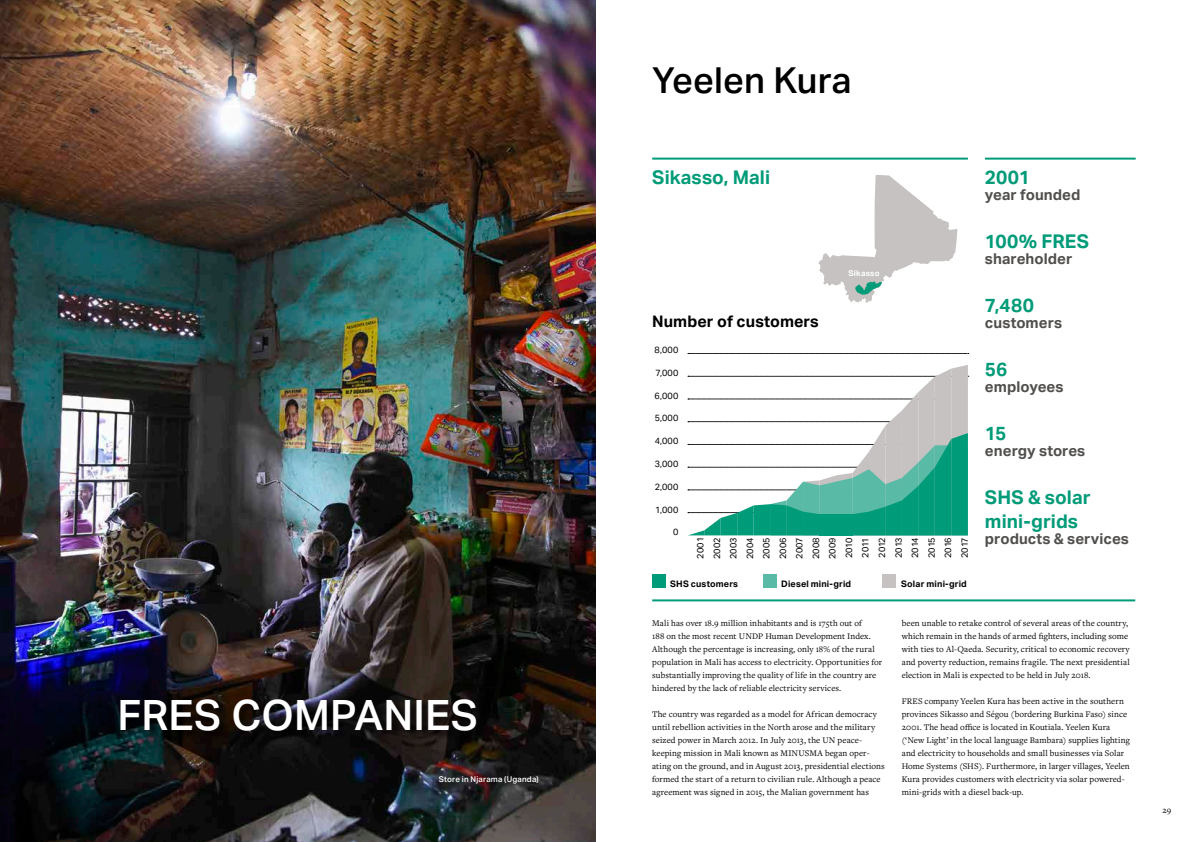
<style>
.page{position:relative;width:1191px;height:842px;background:#fff}
.page>*{position:absolute;margin:0;border:0;box-sizing:border-box;transform-origin:0 0}
.t1{font:500 42px "Aktiv Grotesk";letter-spacing:.005em;color:#fff}
.t2{font:500 36px "Aktiv Grotesk";color:#000}
.t3{font:700 19px/24px "Aktiv Grotesk";letter-spacing:.005em;color:#009b78}
.t4{font:700 16px "Aktiv Grotesk";letter-spacing:.005em;color:#000}
.t5{font:700 15px "Aktiv Grotesk";letter-spacing:.005em;color:#504f4d}
.t6{font:9px/13px "Freight Text Pro";letter-spacing:.005em;color:#000}
.t7{font:9px/16.5px "Aktiv Grotesk";letter-spacing:.005em;color:#000;text-align:justify}
.t8{font:700 9px "Aktiv Grotesk";letter-spacing:.02em;color:#000}
.t9{font:500 8px "Aktiv Grotesk";letter-spacing:.025em;color:#fff}
.t10{font:700 8px "Aktiv Grotesk";letter-spacing:.025em;color:#fff}
</style>
<div class="page">
<img style="left:0;top:0;width:595px;height:842px">
<div style="left:120px;top:699px;width:366px;height:42px;background:#000;opacity:.75"></div>
<svg style="left:818px;top:175px;width:139px;height:128px"></svg>
<hr style="left:652px;top:158px;width:316px;height:2px;background:#009b78">
<hr style="left:985px;top:158px;width:150px;height:2px;background:#009b78">
<hr style="left:652px;top:599px;width:483px;height:2px;background:#009b78">
<svg style="left:688px;top:353px;width:280px;height:1px"></svg>
<svg style="left:688px;top:365px;width:280px;height:170px"></svg>
<div style="left:883px;top:574px;width:13px;height:13px;background:#c5c2c1"></div>
<div style="left:763px;top:574px;width:13px;height:13px;background:#59baa5"></div>
<div style="left:652px;top:574px;width:13px;height:13px;background:#009b78"></div>
<h1 class="t1" style="left:118px;top:690px;width:362px">FRES COMPANIES</h1>
<p class="t9" style="left:439px;top:775px;width:102px">Store in Njarama (Uganda)</p>
<h2 class="t2" style="left:652px;top:59px;width:201px">Yeelen Kura</h2>
<h3 class="t3" style="left:652px;top:165px;width:119px">Sikasso, Mali</h3>
<h3 class="t4" style="left:652px;top:312px;width:168px">Number of customers</h3>
<p class="t7" style="left:654px;top:341px;width:25px">8,000</p>
<p class="t7" style="left:655px;top:364px;width:24px">7,000</p>
<p class="t7" style="left:654px;top:387px;width:25px">6,000</p>
<p class="t7" style="left:654px;top:410px;width:25px">5,000</p>
<p class="t7" style="left:655px;top:433px;width:25px">4,000</p>
<p class="t7" style="left:654px;top:455px;width:25px">3,000</p>
<p class="t7" style="left:655px;top:478px;width:25px">2,000</p>
<p class="t7" style="left:655px;top:501px;width:25px">1,000</p>
<p class="t7" style="left:673px;top:524px;width:7px">0</p>
<p class="t10" style="left:848px;top:269px;width:33px">Sikasso</p>
<p class="t7" style="left:692px;top:559px;width:23px;rotate:-90deg">2001<br>2002<br>2003<br>2004<br>2005<br>2006<br>2007<br>2008<br>2009<br>2010<br>2011<br>2012<br>2013<br>2014<br>2015<br>2016<br>2017</p>
<p class="t8" style="left:670px;top:579px;width:69px">SHS customers</p>
<p class="t8" style="left:781px;top:579px;width:71px">Diesel mini-grid</p>
<p class="t8" style="left:901px;top:579px;width:67px">Solar mini-grid</p>
<h3 class="t3" style="left:985px;top:165px;width:47px">2001</h3>
<h3 class="t5" style="left:985px;top:185px;width:97px">year founded</h3>
<h3 class="t3" style="left:985px;top:229px;width:106px">100% FRES</h3>
<h3 class="t5" style="left:985px;top:249px;width:89px">shareholder</h3>
<h3 class="t3" style="left:985px;top:293px;width:50px">7,480</h3>
<h3 class="t5" style="left:985px;top:313px;width:79px">customers</h3>
<h3 class="t3" style="left:985px;top:357px;width:24px">56</h3>
<h3 class="t5" style="left:985px;top:377px;width:80px">employees</h3>
<h3 class="t3" style="left:985px;top:421px;width:23px">15</h3>
<h3 class="t5" style="left:985px;top:441px;width:102px">energy stores</h3>
<h3 class="t3" style="left:985px;top:485px;width:107px">SHS &amp; solar mini-grids</h3>
<h3 class="t5" style="left:985px;top:529px;width:146px">products &amp; services</h3>
<p class="t6" style="left:652px;top:617px;width:231px">Mali has over 18.9 million inhabitants and is 175th out of<br>188 on the most recent UNDP Human Development Index.<br>Although the percentage is increasing, only 18% of the rural population in Mali has access to electricity. Opportunities for substantially improving the quality of life in the country are hindered by the lack of reliable electricity services.</p>
<p class="t6" style="left:652px;top:708px;width:234px">The country was regarded as a model for African democracy until rebellion activities in the North arose and the military seized power in March 2012. In July 2013, the UN peace&shy;keeping mission in Mali known as MINUSMA began oper&shy;ating on the ground, and in August 2013, presidential elections formed the start of a return to civilian rule. Although a peace agreement was signed in 2015, the Malian government has</p>
<p class="t6" style="left:901px;top:617px;width:229px">been unable to retake control of several areas of the country, which remain in the hands of armed fighters, including some with ties to Al-Qaeda. Security, critical to economic recovery and poverty reduction, remains fragile. The next presidential election in Mali is expected to be held in July 2018.</p>
<p class="t6" style="left:901px;top:695px;width:230px">FRES company Yeelen Kura has been active in the southern provinces Sikasso and Ségou (bordering Burkina Faso) since 2001. The head office is located in Koutiala. Yeelen Kura (‘New Light’ in the local language Bambara) supplies lighting and electricity to households and small businesses via Solar Home Systems (SHS). Furthermore, in larger villages, Yeelen Kura provides customers with electricity via solar powered&shy;mini-grids with a diesel back-up.</p>
<p class="t6" style="left:1162px;top:804px;width:10px">29</p>
</div>
